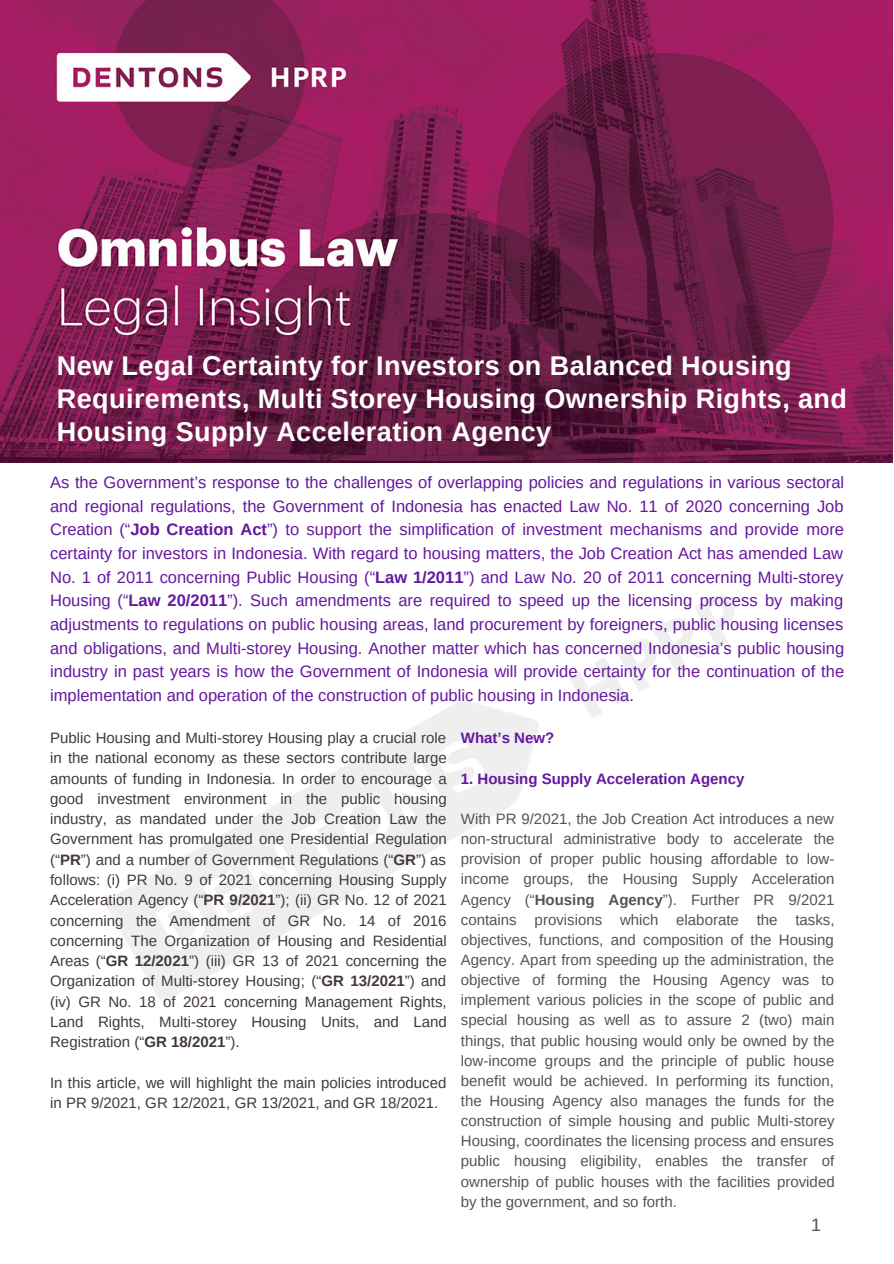
<style>
.page{position:relative;width:894px;height:1264px;background:#fff}
.page>*{position:absolute;margin:0;border:0;box-sizing:border-box;transform-origin:0 0}
.t1{font:700 27px/32.7px "Arimo";letter-spacing:.015em;color:#fff}
.t2{font:18px "Arimo";color:#545454}
.t3{font:16.5px/23.7px "Arimo";color:#65179f;text-align:justify}
.t4{font:15px/20.1px "Arimo";color:#545454;text-align:justify}
.t5{font:15px/20.2px "Arimo";color:#433743;text-align:justify}
.t6{font:700 15px "Arimo";color:#65179f}
.s1{font-weight:700}
</style>
<div class="page">
<img style="left:105px;top:595px;width:630px;height:406px">
<img style="left:0;top:0;width:891px;height:462px">
<p class="t1" style="left:57px;top:349px;width:791px">New Legal Certainty for Investors on Balanced Housing<br>Requirements, Multi Storey Housing Ownership Rights, and<br>Housing Supply Acceleration Agency</p>
<p class="t3" style="left:50px;top:470px;width:795px">As the Government’s response to the challenges of overlapping policies and regulations in various sectoral and regional regulations, the Government of Indonesia has enacted Law No. 11 of 2020 concerning Job Creation (“<span class="s1">Job Creation Act</span>”) to support the simplification of investment mechanisms and provide more certainty for investors in Indonesia. With regard to housing matters, the Job Creation Act has amended Law No. 1 of 2011 concerning Public Housing (“<span class="s1">Law 1/2011</span>”) and Law No. 20 of 2011 concerning Multi-storey Housing (“<span class="s1">Law 20/2011</span>”). Such amendments are required to speed up the licensing process by making adjustments to regulations on public housing areas, land procurement by foreigners, public housing licenses and obligations, and Multi-storey Housing. Another matter which has concerned Indonesia’s public housing industry in past years is how the Government of Indonesia will provide certainty for the continuation of the implementation and operation of the construction of public housing in Indonesia.</p>
<p class="t5" style="left:50px;top:727px;width:398px">Public Housing and Multi-storey Housing play a crucial role in the national economy as these sectors contribute large amounts of funding in Indonesia. In order to encourage a good investment environment in the public housing industry, as mandated under the Job Creation Law the Government has promulgated one Presidential Regulation (“<span class="s1">PR</span>”) and a number of Government Regulations (“<span class="s1">GR</span>”) as follows: (i) PR No. 9 of 2021 concerning Housing Supply Acceleration Agency (“<span class="s1">PR 9/2021</span>”); (ii) GR No. 12 of 2021 concerning the Amendment of GR No. 14 of 2016 concerning The Organization of Housing and Residential Areas (“<span class="s1">GR 12/2021</span>”) (iii) GR 13 of 2021 concerning the Organization of Multi-storey Housing; (“<span class="s1">GR 13/2021</span>”) and (iv) GR No. 18 of 2021 concerning Management Rights, Land Rights, Multi-storey Housing Units, and Land Registration (“<span class="s1">GR 18/2021</span>”).</p>
<p class="t5" style="left:50px;top:1072px;width:398px">In this article, we will highlight the main policies introduced in PR 9/2021, GR 12/2021, GR 13/2021, and GR 18/2021.</p>
<p class="t6" style="left:461px;top:729px;width:95px">What’s New?</p>
<p class="t6" style="left:461px;top:770px;width:285px">1. Housing Supply Acceleration Agency</p>
<p class="t4" style="left:461px;top:808px;width:375px">With PR 9/2021, the Job Creation Act introduces a new non-structural administrative body to accelerate the provision of proper public housing affordable to low&shy;income groups, the Housing Supply Acceleration Agency (“<span class="s1">Housing Agency</span>”). Further PR 9/2021 contains provisions which elaborate the tasks, objectives, functions, and composition of the Housing Agency. Apart from speeding up the administration, the objective of forming the Housing Agency was to implement various policies in the scope of public and special housing as well as to assure 2 (two) main things, that public housing would only be owned by the low-income groups and the principle of public house benefit would be achieved. In performing its function, the Housing Agency also manages the funds for the construction of simple housing and public Multi-storey Housing, coordinates the licensing process and ensures public housing eligibility, enables the transfer of ownership of public houses with the facilities provided by the government, and so forth.</p>
<p class="t2" style="left:811px;top:1214px;width:12px">1</p>
</div>
